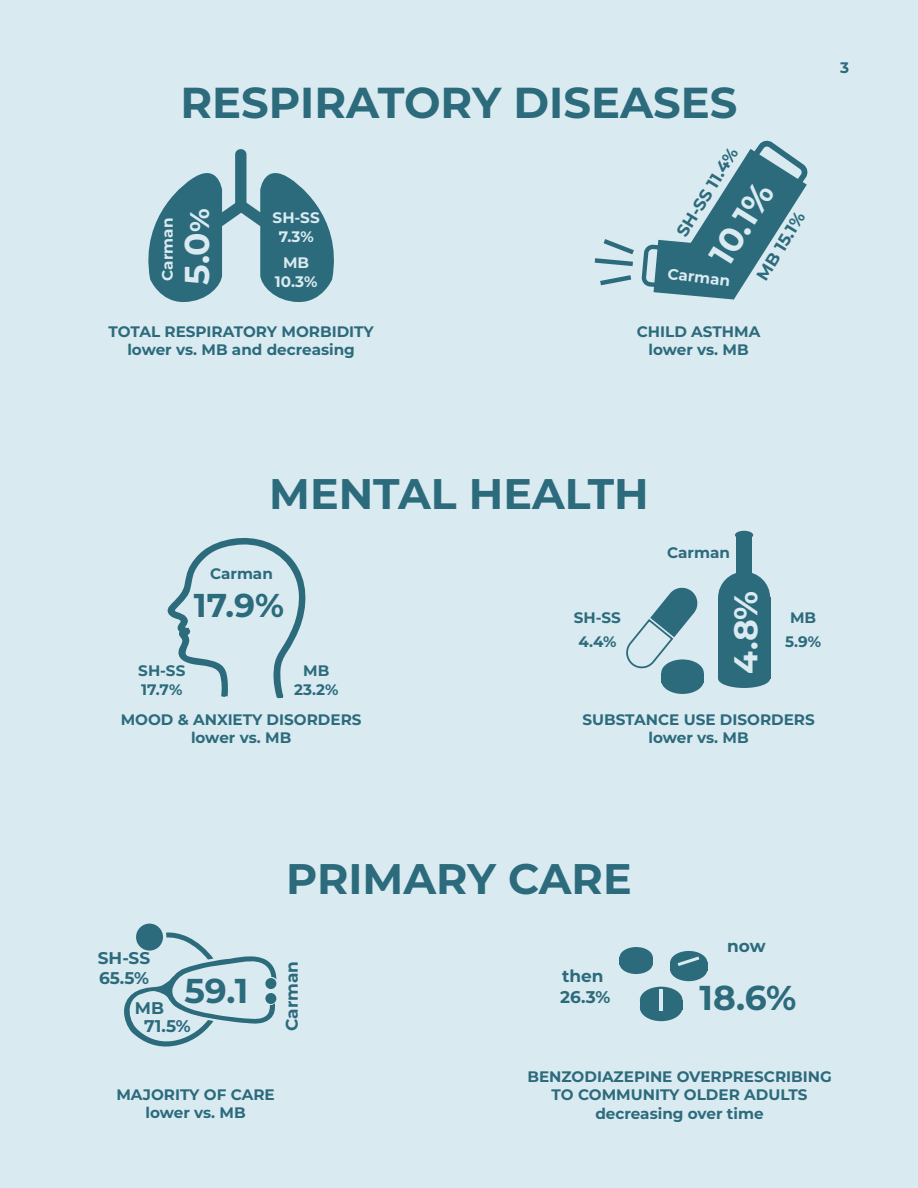
<style>
.page{position:relative;width:918px;height:1188px;background:#daeaf1}
.page>*{position:absolute;margin:0;border:0;box-sizing:border-box;transform-origin:0 0}
.t1{font:700 43.35px "Montserrat";color:#2c6b7c}
.t2{font:700 42.75px "Montserrat";color:#2c6b7c}
.t3{font:700 34.5px "Montserrat";color:#2c6b7c}
.t4{font:700 34.5px "Montserrat";color:#daeaf1}
.t5{font:700 33px "Montserrat";color:#2c6b7c}
.t6{font:700 33px "Montserrat";color:#daeaf1}
.t7{font:700 16.95px "Montserrat";color:#2c6b7c}
.t8{font:700 15.15px/18.3px "Montserrat";color:#2c6b7c;text-align:center}
.t9{font:700 15.15px/19.5px "Montserrat";color:#daeaf1;text-align:center}
.s1{font-size:27px}
</style>
<div class="page">
<div style="left:718px;top:669px;width:52px;height:19px;background:#2c6b7c;border-radius:50%"></div>
<div style="left:737px;top:535px;width:15px;height:58px;background:#2c6b7c"></div>
<div style="left:718px;top:572px;width:52px;height:52px;background:#2c6b7c;border-radius:50%"></div>
<div style="left:718px;top:598px;width:52px;height:81px;background:#2c6b7c"></div>
<div style="left:735px;top:531px;width:18px;height:8px;background:#2c6b7c;border-radius:50%"></div>
<svg style="left:626px;top:587px;width:72px;height:82px"></svg>
<div style="left:661px;top:659px;width:43px;height:27px;background:#2c6b7c;border-radius:50%"></div>
<div style="left:661px;top:667px;width:43px;height:27px;background:#2c6b7c;border-radius:50%"></div>
<div style="left:661px;top:673px;width:43px;height:9px;background:#2c6b7c"></div>
<svg style="left:595px;top:140px;width:213px;height:160px"></svg>
<svg style="left:148px;top:149px;width:186px;height:153px"></svg>
<svg style="left:167px;top:537px;width:139px;height:162px"></svg>
<div style="left:136px;top:924px;width:27px;height:27px;background:#2c6b7c;border-radius:50%"></div>
<svg style="left:124px;top:932px;width:152px;height:115px"></svg>
<div style="left:670px;top:951px;width:37px;height:24px;background:#2c6b7c;border-radius:50%"></div>
<div style="left:670px;top:958px;width:37px;height:23px;background:#2c6b7c;border-radius:50%"></div>
<div style="left:670px;top:963px;width:37px;height:8px;background:#2c6b7c"></div>
<div style="left:640px;top:987px;width:42px;height:27px;background:#2c6b7c;border-radius:50%"></div>
<div style="left:640px;top:994px;width:42px;height:27px;background:#2c6b7c;border-radius:50%"></div>
<div style="left:640px;top:1000px;width:42px;height:9px;background:#2c6b7c"></div>
<div style="left:619px;top:947px;width:34px;height:21px;background:#2c6b7c;border-radius:50%"></div>
<div style="left:619px;top:953px;width:34px;height:21px;background:#2c6b7c;border-radius:50%"></div>
<div style="left:619px;top:958px;width:34px;height:7px;background:#2c6b7c"></div>
<hr style="left:660px;top:989px;width:3px;height:22px;background:#daeaf1">
<svg style="left:678px;top:956px;width:21px;height:10px"></svg>
<p class="t9" style="left:157px;top:281px;width:64px;rotate:-90deg">Carman</p>
<h1 class="t1" style="left:180px;top:72px;width:559px">RESPIRATORY DISEASES</h1>
<h3 class="t4" style="left:172px;top:285px;width:78px;rotate:-90deg">5.0<span class="s1">%</span></h3>
<p class="t9" style="left:273px;top:207px;width:49px">SH-SS<br>7.3%</p>
<p class="t9" style="left:275px;top:252px;width:44px">MB<br>10.3%</p>
<p class="t7" style="left:670px;top:228px;width:103px;rotate:-58deg">SH-SS 11.4%</p>
<h3 class="t4" style="left:697px;top:248px;width:90px;rotate:-58deg">10.1%</h3>
<p class="t7" style="left:750px;top:272px;width:78px;rotate:-58deg">MB 15.1%</p>
<p class="t9" style="left:669px;top:263px;width:64px;rotate:7deg">Carman</p>
<p class="t8" style="left:109px;top:322px;width:267px">TOTAL RESPIRATORY MORBIDITY lower vs. MB and decreasing</p>
<p class="t8" style="left:637px;top:322px;width:125px">CHILD ASTHMA lower vs. MB</p>
<p class="t8" style="left:840px;top:58px;width:11px">3</p>
<h2 class="t2" style="left:269px;top:463px;width:381px">MENTAL HEALTH</h2>
<p class="t8" style="left:210px;top:564px;width:64px">Carman</p>
<h3 class="t5" style="left:194px;top:582px;width:92px">17.9%</h3>
<p class="t8" style="left:138px;top:660px;width:49px;line-height:19.5px;text-align:left">SH-SS<br>17.7%</p>
<p class="t8" style="left:294px;top:660px;width:46px;line-height:19.5px">MB<br>23.2%</p>
<p class="t8" style="left:574px;top:604px;width:49px;line-height:24.3px;text-align:left">SH-SS<br>4.4%</p>
<p class="t8" style="left:667px;top:542px;width:64px">Carman</p>
<h3 class="t6" style="left:722px;top:674px;width:84px;rotate:-90deg">4.8%</h3>
<p class="t8" style="left:785px;top:604px;width:38px;line-height:24.3px">MB<br>5.9%</p>
<p class="t8" style="left:121px;top:710px;width:242px">MOOD &amp; ANXIETY DISORDERS lower vs. MB</p>
<p class="t8" style="left:582px;top:710px;width:234px">SUBSTANCE USE DISORDERS lower vs. MB</p>
<h2 class="t2" style="left:286px;top:848px;width:347px">PRIMARY CARE</h2>
<p class="t7" style="left:98px;top:946px;width:54px">SH-SS</p>
<p class="t7" style="left:99px;top:966px;width:52px">65.5%</p>
<h3 class="t3" style="left:135px;top:966px;width:115px"><sub>MB</sub> 59.1</h3>
<p class="t7" style="left:144px;top:1014px;width:48px">71.5%</p>
<p class="t7" style="left:280px;top:1031px;width:72px;rotate:-90deg">Carman</p>
<p class="t8" style="left:116px;top:1085px;width:160px">MAJORITY OF CARE lower vs. MB</p>
<p class="t7" style="left:562px;top:964px;width:43px">then</p>
<p class="t7" style="left:560px;top:985px;width:52px">26.3%</p>
<p class="t7" style="left:727px;top:934px;width:40px">now</p>
<h3 class="t3" style="left:700px;top:973px;width:98px">18.6%</h3>
<p class="t8" style="left:527px;top:1067px;width:306px">BENZODIAZEPINE OVERPRESCRIBING<br>TO COMMUNITY OLDER ADULTS decreasing over time</p>
</div>
